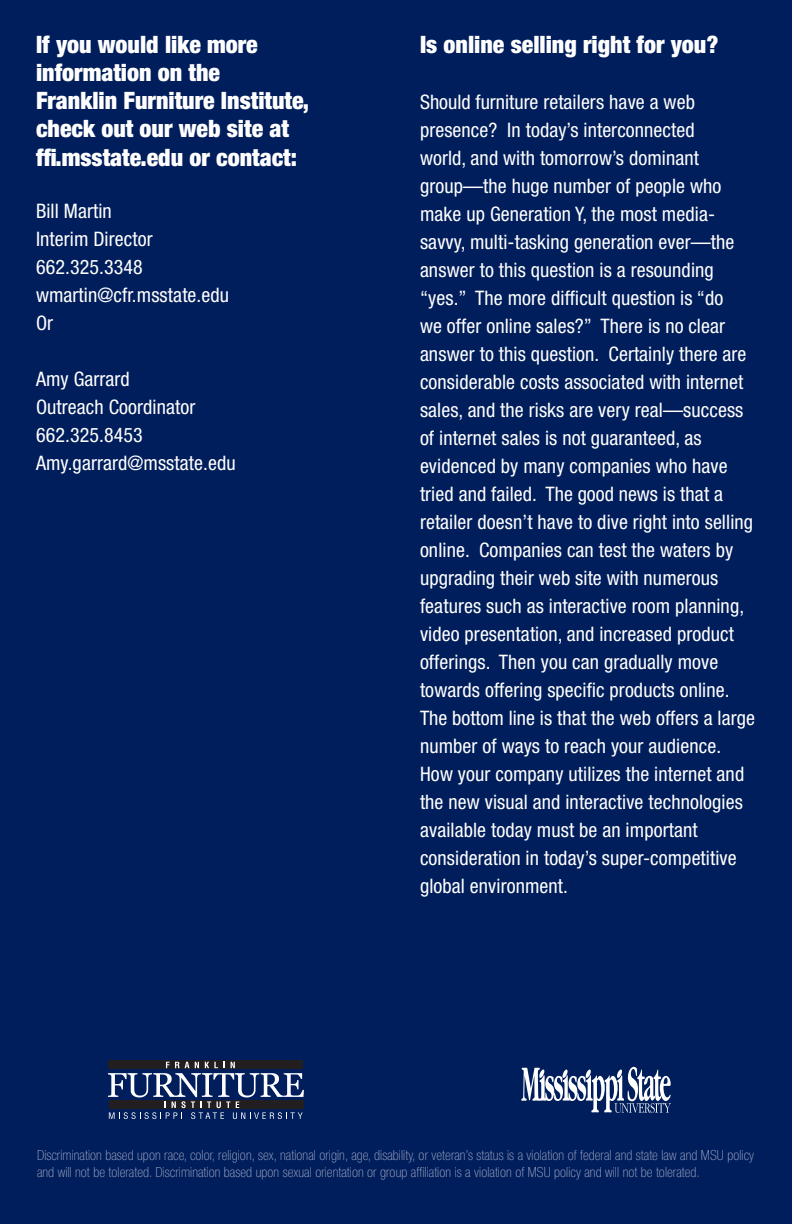
<style>
.page{position:relative;width:792px;height:1224px;background:#001e5b}
.page>*{position:absolute;margin:0;border:0;box-sizing:border-box;transform-origin:0 0}
.t1{font:900 condensed 24px/28px "Helvetica Neue LT Std";color:#fff}
.t2{font:condensed 20px/28px "Helvetica Neue LT Std";letter-spacing:.005em;color:#fff}
.t3{font:100 condensed 14px/16.8px "Helvetica Neue LT Std";letter-spacing:.005em;color:#a4aac7}
</style>
<div class="page">
<div style="left:108px;top:1061px;width:195px;height:8px;background:#231f20"></div>
<svg style="left:108px;top:1062px;width:196px;height:57px"></svg>
<svg style="left:521px;top:1067px;width:150px;height:46px"></svg>
<p class="t1" style="left:36px;top:30px;width:223px">If you would like more</p>
<p class="t1" style="left:36px;top:58px;width:186px">information on the</p>
<p class="t1" style="left:36px;top:86px;width:275px">Franklin Furniture Institute, check out our web site at</p>
<p class="t1" style="left:36px;top:143px;width:263px">ffi.msstate.edu or contact:</p>
<p class="t2" style="left:36px;top:197px;width:195px">Bill Martin<br>Interim Director<br>662.325.3348 wmartin@cfr.msstate.edu</p>
<p class="t2" style="left:36px;top:309px;width:19px">Or</p>
<p class="t2" style="left:36px;top:365px;width:95px">Amy Garrard</p>
<p class="t2" style="left:36px;top:393px;width:161px">Outreach Coordinator</p>
<p class="t2" style="left:36px;top:421px;width:108px">662.325.8453</p>
<p class="t2" style="left:36px;top:449px;width:201px">Amy.garrard@msstate.edu</p>
<p class="t1" style="left:420px;top:30px;width:300px">Is online selling right for you?</p>
<p class="t2" style="left:420px;top:88px;width:337px">Should furniture retailers have a web presence? In today’s interconnected<br>world, and with tomorrow’s dominant group—the huge number of people who make up Generation Y, the most media&shy;savvy, multi-tasking generation ever—the answer to this question is a resounding “yes.” The more difficult question is “do<br>we offer online sales?” There is no clear answer to this question. Certainly there are considerable costs associated with internet sales, and the risks are very real—success of internet sales is not guaranteed, as evidenced by many companies who have tried and failed. The good news is that a retailer doesn’t have to dive right into selling online. Companies can test the waters by upgrading their web site with numerous features such as interactive room planning, video presentation, and increased product offerings. Then you can gradually move towards offering specific products online.<br>The bottom line is that the web offers a large number of ways to reach your audience.<br>How your company utilizes the internet and the new visual and interactive technologies available today must be an important consideration in today’s super-competitive global environment.</p>
<p class="t3" style="left:37px;top:1147px;width:719px">Discrimination based upon race, color, religion, sex, national origin, age, disability, or veteran’s status is a violation of federal and state law and MSU policy and will not be tolerated. Discrimination based upon sexual orientation or group affiliation is a violation of MSU policy and will not be tolerated.</p>
</div>
